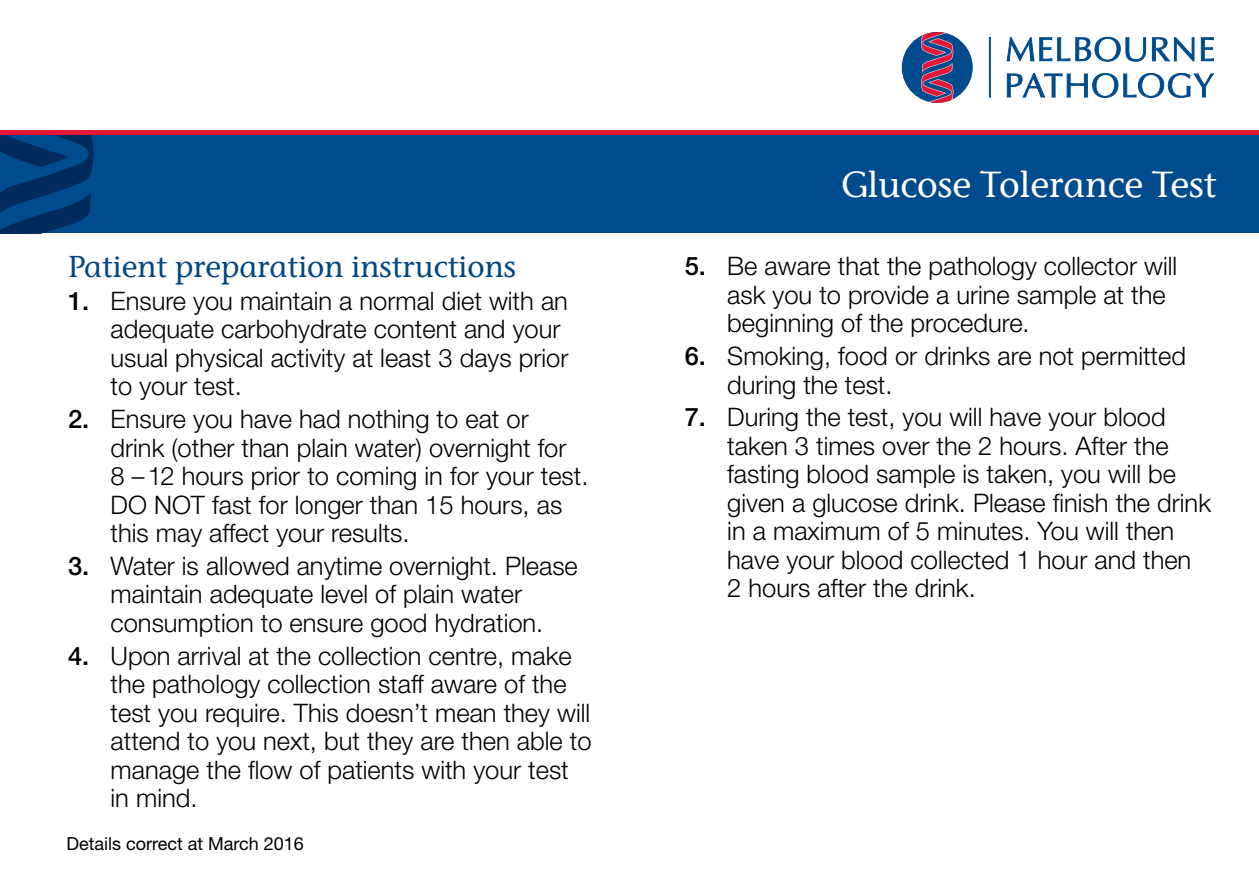
<style>
.page{position:relative;width:1259px;height:893px;background:#fff}
.page>*{position:absolute;margin:0;border:0;box-sizing:border-box;transform-origin:0 0}
.t1{font:500 36px "ITC Stone Informal Com";color:#fff}
.t2{font:500 30px "ITC Stone Informal Com";letter-spacing:.005em;color:#004785}
.t3{font:300 25.5px/28.5px "Helvetica Neue LT";color:#000}
.t4{font:18px "Helvetica Neue LT";color:#000}
.s1{font-weight:500}
</style>
<div class="page">
<svg style="left:1006px;top:37px;width:140px;height:25px"></svg>
<svg style="left:1152px;top:37px;width:42px;height:24px"></svg>
<svg style="left:1200px;top:37px;width:14px;height:24px"></svg>
<svg style="left:1007px;top:73px;width:207px;height:25px"></svg>
<div style="left:989px;top:37px;width:1px;height:60px;border:1px solid #004b8d"></div>
<svg style="left:901px;top:32px;width:72px;height:71px"></svg>
<div style="left:0;top:130px;width:1259px;height:5px;background:#e31837"></div>
<div style="left:0;top:135px;width:1259px;height:98px;background:#004b8d"></div>
<svg style="left:0;top:135px;width:94px;height:98px"></svg>
<p class="t2" style="left:68px;top:248px;width:449px">Patient preparation instructions</p>
<p class="t3" style="left:111px;top:286px;width:459px;text-indent:-43px"><span class="s1">1.</span> Ensure you maintain a normal diet with an adequate carbohydrate content and your usual physical activity at least 3 days prior to your test.</p>
<p class="t3" style="left:111px;top:404px;width:479px;text-indent:-43px"><span class="s1">2.</span> Ensure you have had nothing to eat or drink (other than plain water) overnight for<br>8 – 12 hours prior to coming in for your test.<br>DO NOT fast for longer than 15 hours, as this may affect your results.</p>
<p class="t3" style="left:68px;top:551px;width:511px;text-align:center"><span class="s1">3.</span> Water is allowed anytime overnight. Please maintain adequate level of plain water consumption to ensure good hydration.</p>
<p class="t3" style="left:111px;top:641px;width:482px;text-indent:-43px"><span class="s1">4.</span> Upon arrival at the collection centre, make the pathology collection staff aware of the test you require. This doesn’t mean they will attend to you next, but they are then able to manage the flow of patients with your test in mind.</p>
<p class="t4" style="left:66px;top:833px;width:239px">Details correct at March 2016</p>
<h1 class="t1" style="left:841px;top:163px;width:377px">Glucose Tolerance Test</h1>
<p class="t3" style="left:727px;top:251px;width:451px;text-indent:-43px"><span class="s1">5.</span> Be aware that the pathology collector will ask you to provide a urine sample at the beginning of the procedure.</p>
<p class="t3" style="left:727px;top:341px;width:460px;text-indent:-43px"><span class="s1">6.</span> Smoking, food or drinks are not permitted during the test.</p>
<p class="t3" style="left:727px;top:402px;width:485px;text-indent:-43px"><span class="s1">7.</span> During the test, you will have your blood taken 3 times over the 2 hours. After the fasting blood sample is taken, you will be given a glucose drink. Please finish the drink in a maximum of 5 minutes. You will then have your blood collected 1 hour and then 2 hours after the drink.</p>
</div>
